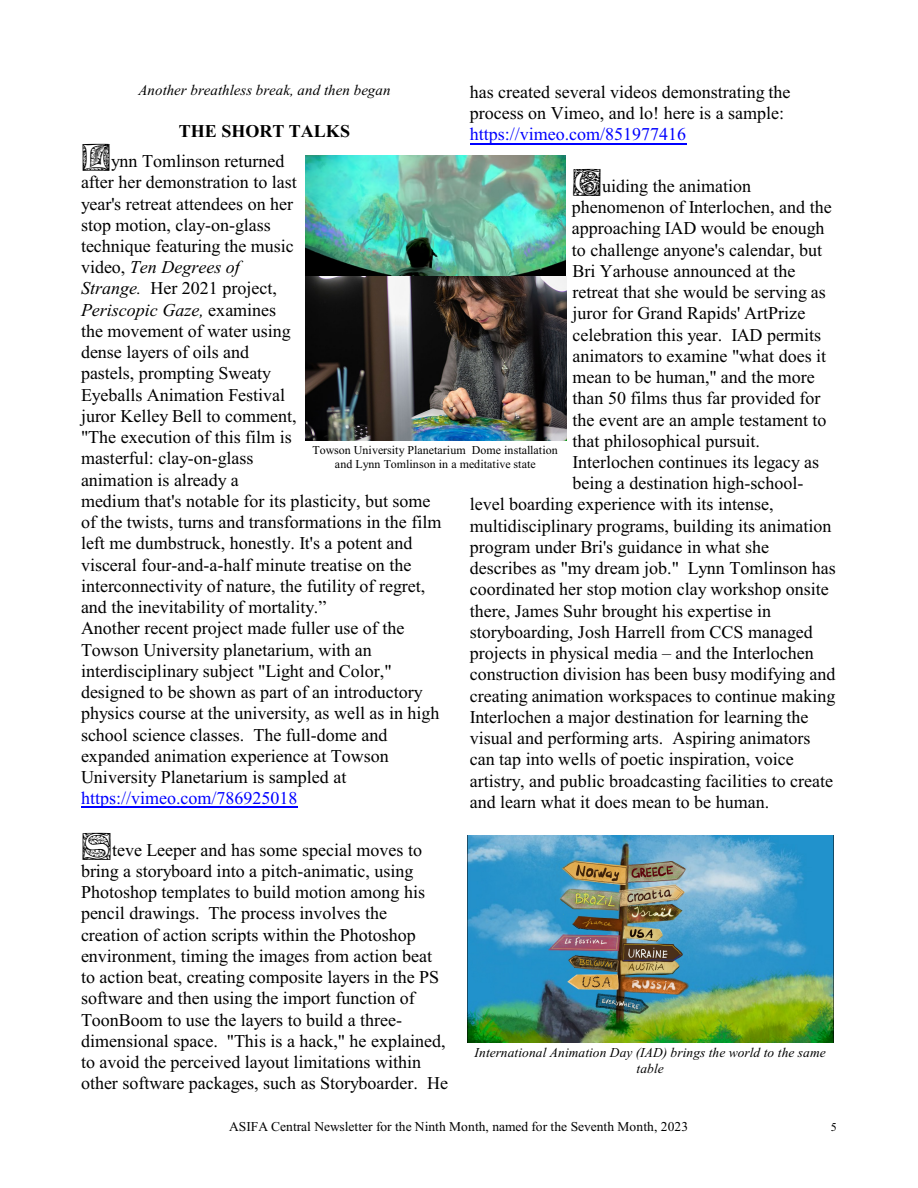
<style>
.page{position:relative;width:918px;height:1188px;background:#fff}
.page>*{position:absolute;margin:0;border:0;box-sizing:border-box;transform-origin:0 0}
.t1{font:18px/21.3px "Times New Roman";color:#000}
.t2{font:18px "Times New Roman";color:#00f}
.t3{font:700 18px "Times New Roman";color:#000}
.t4{font:italic 15px "Times New Roman";color:#000}
.t5{font:13.5px "Times New Roman";color:#000}
.t6{font:italic 13.5px/15.9px "Times New Roman";color:#000;text-align:center}
.t7{font:12px/14.2px "Times New Roman";color:#000;text-align:center}
.s1{font-style:italic}
</style>
<div class="page">
<img style="left:305px;top:155px;width:260px;height:121px">
<img style="left:305px;top:276px;width:261px;height:165px">
<img style="left:467px;top:836px;width:366px;height:207px">
<hr style="left:81px;top:807px;width:217px;height:1px;background:#00f">
<hr style="left:470px;top:143px;width:217px;height:1px;background:#00f">
<p class="t4" style="left:138px;top:85px;width:254px">Another breathless break, and then began</p>
<p class="t3" style="left:179px;top:125px;width:173px">THE SHORT TALKS</p>
<p class="t1" style="left:81px;top:152px;width:362px;text-indent:30px">ynn Tomlinson returned<br>after her demonstration to last<br>year's retreat attendees on her<br>stop motion, clay-on-glass<br>technique featuring the music<br>video, <span class="s1">Ten Degrees of<br>Strange.</span> Her 2021 project,<br><span class="s1">Periscopic Gaze,</span> examines<br>the movement of water using<br>dense layers of oils and<br>pastels, prompting Sweaty<br>Eyeballs Animation Festival<br>juror Kelley Bell to comment,<br>"The execution of this film is<br>masterful: clay-on-glass<br>animation is already a<br>medium that's notable for its plasticity, but some of the twists, turns and transformations in the film left me dumbstruck, honestly. It's a potent and visceral four-and-a-half minute treatise on the interconnectivity of nature, the futility of regret, and the inevitability of mortality.”<br>Another recent project made fuller use of the Towson University planetarium, with an interdisciplinary subject "Light and Color," designed to be shown as part of an introductory physics course at the university, as well as in high school science classes. The full-dome and expanded animation experience at Towson University Planetarium is sampled at</p>
<p class="t2" style="left:81px;top:792px;width:218px">https://vimeo.com/786925018</p>
<p class="t1" style="left:81px;top:841px;width:369px;text-indent:31px">teve Leeper and has some special moves to bring a storyboard into a pitch-animatic, using Photoshop templates to build motion among his pencil drawings. The process involves the creation of action scripts within the Photoshop environment, timing the images from action beat to action beat, creating composite layers in the PS software and then using the import function of ToonBoom to use the layers to build a three&shy;dimensional space. "This is a hack," he explained, to avoid the perceived layout limitations within other software packages, such as Storyboarder. He</p>
<p class="t1" style="left:470px;top:83px;width:322px">has created several videos demonstrating the process on Vimeo, and lo! here is a sample:</p>
<p class="t2" style="left:470px;top:128px;width:218px">https://vimeo.com/851977416</p>
<p class="t1" style="left:602px;top:177px;width:150px">uiding the animation</p>
<p class="t1" style="left:572px;top:198px;width:261px">phenomenon of Interlochen, and the</p>
<p class="t1" style="left:572px;top:219px;width:254px">approaching IAD would be enough</p>
<p class="t1" style="left:572px;top:241px;width:252px">to challenge anyone's calendar, but</p>
<p class="t1" style="left:573px;top:262px;width:224px">Bri Yarhouse announced at the</p>
<p class="t1" style="left:573px;top:283px;width:255px">retreat that she would be serving as</p>
<p class="t1" style="left:573px;top:304px;width:234px">juror for Grand Rapids' ArtPrize</p>
<p class="t1" style="left:573px;top:326px;width:250px">celebration this year. IAD permits</p>
<p class="t1" style="left:573px;top:347px;width:255px">animators to examine "what does it</p>
<p class="t1" style="left:573px;top:368px;width:244px">mean to be human," and the more</p>
<p class="t1" style="left:573px;top:389px;width:249px">than 50 films thus far provided for</p>
<p class="t1" style="left:573px;top:411px;width:255px">the event are an ample testament to</p>
<p class="t1" style="left:573px;top:432px;width:189px">that philosophical pursuit.</p>
<p class="t1" style="left:573px;top:453px;width:248px">Interlochen continues its legacy as</p>
<p class="t1" style="left:573px;top:474px;width:233px">being a destination high-school-</p>
<p class="t1" style="left:470px;top:496px;width:305px">level boarding experience with its intense,</p>
<p class="t1" style="left:470px;top:517px;width:363px">multidisciplinary programs, building its animation</p>
<p class="t1" style="left:470px;top:538px;width:301px">program under Bri's guidance in what she</p>
<p class="t1" style="left:470px;top:559px;width:368px">describes as "my dream job." Lynn Tomlinson has</p>
<p class="t1" style="left:470px;top:580px;width:361px">coordinated her stop motion clay workshop onsite</p>
<p class="t1" style="left:470px;top:602px;width:303px">there, James Suhr brought his expertise in</p>
<p class="t1" style="left:470px;top:623px;width:344px">storyboarding, Josh Harrell from CCS managed</p>
<p class="t1" style="left:470px;top:644px;width:346px">projects in physical media – and the Interlochen</p>
<p class="t1" style="left:470px;top:665px;width:367px">construction division has been busy modifying and</p>
<p class="t1" style="left:470px;top:687px;width:367px">creating animation workspaces to continue making</p>
<p class="t1" style="left:470px;top:708px;width:340px">Interlochen a major destination for learning the</p>
<p class="t1" style="left:470px;top:729px;width:342px">visual and performing arts. Aspiring animators</p>
<p class="t1" style="left:470px;top:750px;width:325px">can tap into wells of poetic inspiration, voice</p>
<p class="t1" style="left:470px;top:772px;width:365px">artistry, and public broadcasting facilities to create</p>
<p class="t1" style="left:470px;top:793px;width:301px">and learn what it does mean to be human.</p>
<p class="t7" style="left:313px;top:444px;width:247px">Towson University Planetarium Dome installation and Lynn Tomlinson in a meditative state</p>
<p class="t6" style="left:475px;top:1046px;width:353px">International Animation Day (IAD) brings the world to the same table</p>
<p class="t5" style="left:229px;top:1121px;width:460px">ASIFA Central Newsletter for the Ninth Month, named for the Seventh Month, 2023</p>
<p class="t7" style="left:831px;top:1121px;width:7px">5</p>
</div>
